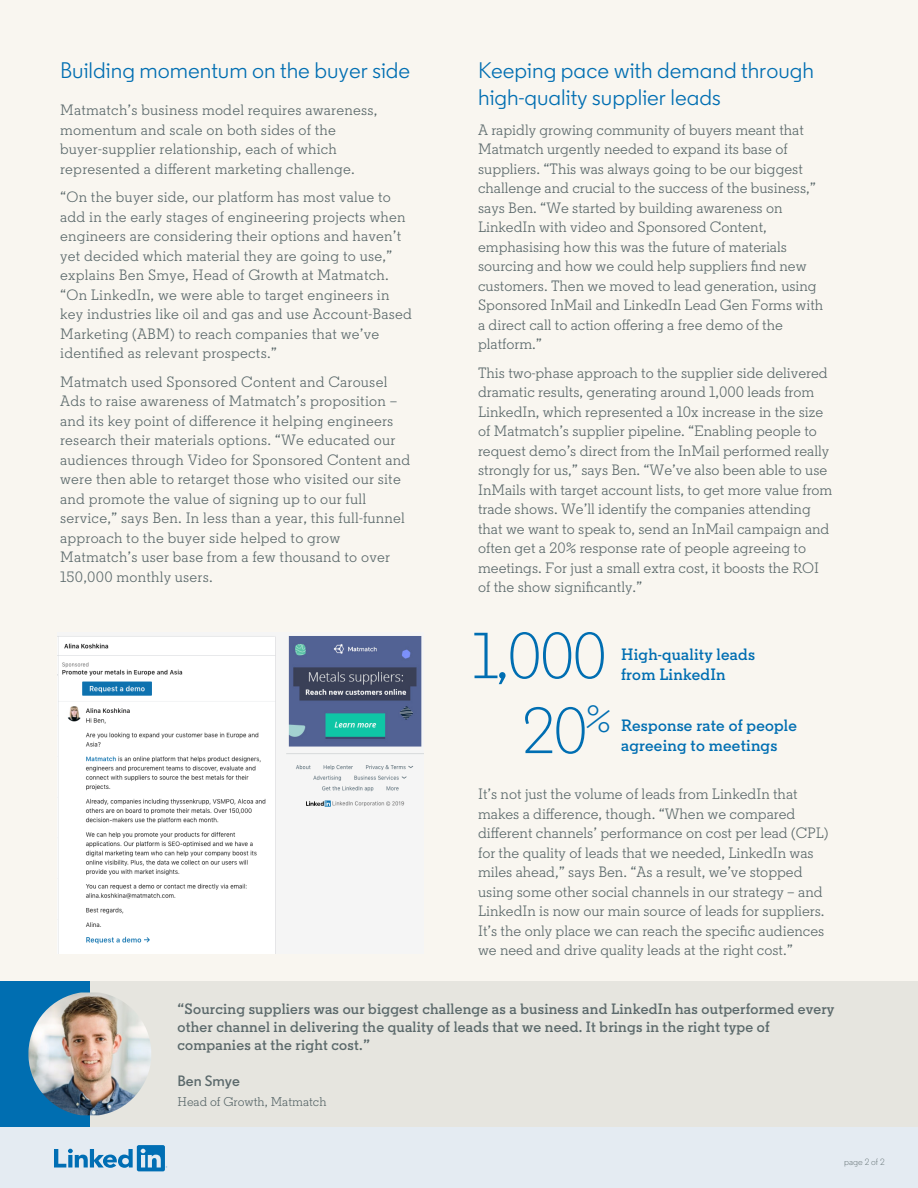
<style>
.page{position:relative;width:918px;height:1188px;background:#f9f6f0}
.page>*{position:absolute;margin:0;border:0;box-sizing:border-box;transform-origin:0 0}
.t1{font:300 64.95px "LKN Sans";color:#006eb2}
.t2{font:300 37.8px "LKN Sans";color:#006eb2}
.t3{font:22.5px/27px "LKN Sans";color:#006eb2}
.t4{font:600 16.35px "LKN Slab";letter-spacing:.015em;color:#006eb2}
.t5{font:15px/19.5px "LKN Slab";color:#5b696b}
.t6{font:600 15px/18px "LKN Slab";letter-spacing:.015em;color:#5b696b}
.t7{font:600 15px "LKN Sans";color:#5b696b}
.t8{font:12.75px "LKN Slab";color:#5b696b}
.t9{font:300 9px "LKN Sans";color:#5b696b}
</style>
<div class="page">
<div style="left:80px;top:982px;width:838px;height:175px;background:#e6e5df"></div>
<div style="left:0;top:982px;width:90px;height:175px;background:#006eb1"></div>
<img style="left:28px;top:992px;width:123px;height:123px">
<div style="left:0;top:1127px;width:918px;height:61px;background:#e4ebf2"></div>
<svg style="left:54px;top:1145px;width:113px;height:26px"></svg>
<img style="left:58px;top:636px;width:365px;height:318px">
<h3 class="t3" style="left:60px;top:57px;width:352px">Building momentum on the buyer side</h3>
<p class="t5" style="left:60px;top:100px;width:319px">Matmatch’s business model requires awareness, momentum and scale on both sides of the buyer-supplier relationship, each of which represented a different marketing challenge.</p>
<p class="t5" style="left:60px;top:187px;width:353px">“On the buyer side, our platform has most value to add in the early stages of engineering projects when engineers are considering their options and haven’t yet decided which material they are going to use,” explains Ben Smye, Head of Growth at Matmatch. “On LinkedIn, we were able to target engineers in key industries like oil and gas and use Account-Based Marketing (ABM) to reach companies that we’ve identified as relevant prospects.”</p>
<p class="t5" style="left:60px;top:372px;width:352px">Matmatch used Sponsored Content and Carousel Ads to raise awareness of Matmatch’s proposition – and its key point of difference it helping engineers research their materials options. “We educated our audiences through Video for Sponsored Content and were then able to retarget those who visited our site and promote the value of signing up to our full service,” says Ben. In less than a year, this full-funnel approach to the buyer side helped to grow Matmatch’s user base from a few thousand to over 150,000 monthly users.</p>
<h3 class="t3" style="left:478px;top:57px;width:338px">Keeping pace with demand through high-quality supplier leads</h3>
<p class="t5" style="left:478px;top:120px;width:347px">A rapidly growing community of buyers meant that Matmatch urgently needed to expand its base of suppliers. “This was always going to be our biggest challenge and crucial to the success of the business,” says Ben. “We started by building awareness on LinkedIn with video and Sponsored Content, emphasising how this was the future of materials sourcing and how we could help suppliers find new customers. Then we moved to lead generation, using Sponsored InMail and LinkedIn Lead Gen Forms with a direct call to action offering a free demo of the platform.”</p>
<p class="t5" style="left:478px;top:363px;width:356px">This two-phase approach to the supplier side delivered dramatic results, generating around 1,000 leads from LinkedIn, which represented a 10x increase in the size of Matmatch’s supplier pipeline. “Enabling people to request demo’s direct from the InMail performed really strongly for us,” says Ben. “We’ve also been able to use InMails with target account lists, to get more value from trade shows. We’ll identify the companies attending that we want to speak to, send an InMail campaign and often get a 20% response rate of people agreeing to meetings. For just a small extra cost, it boosts the ROI of the show significantly.”</p>
<h1 class="t1" style="left:472px;top:616px;width:137px">1,000</h1>
<h2 class="t2" style="left:585px;top:695px;width:28px">%</h2>
<h1 class="t1" style="left:522px;top:691px;width:68px">20</h1>
<p class="t4" style="left:621px;top:644px;width:135px">High-quality leads</p>
<p class="t4" style="left:621px;top:664px;width:106px">from LinkedIn</p>
<p class="t4" style="left:621px;top:715px;width:177px">Response rate of people</p>
<p class="t4" style="left:621px;top:735px;width:158px">agreeing to meetings</p>
<p class="t5" style="left:478px;top:784px;width:352px">It’s not just the volume of leads from LinkedIn that makes a difference, though. “When we compared different channels’ performance on cost per lead (CPL) for the quality of leads that we needed, LinkedIn was miles ahead,” says Ben. “As a result, we’ve stopped using some other social channels in our strategy – and LinkedIn is now our main source of leads for suppliers.<br>It’s the only place we can reach the specific audiences we need and drive quality leads at the right cost.”</p>
<p class="t6" style="left:178px;top:999px;width:659px">“Sourcing suppliers was our biggest challenge as a business and LinkedIn has outperformed every other channel in delivering the quality of leads that we need. It brings in the right type of companies at the right cost.”</p>
<p class="t7" style="left:178px;top:1071px;width:64px">Ben Smye</p>
<p class="t8" style="left:178px;top:1094px;width:150px">Head of Growth, Matmatch</p>
<p class="t9" style="left:844px;top:1156px;width:42px">page 2 of 2</p>
</div>
